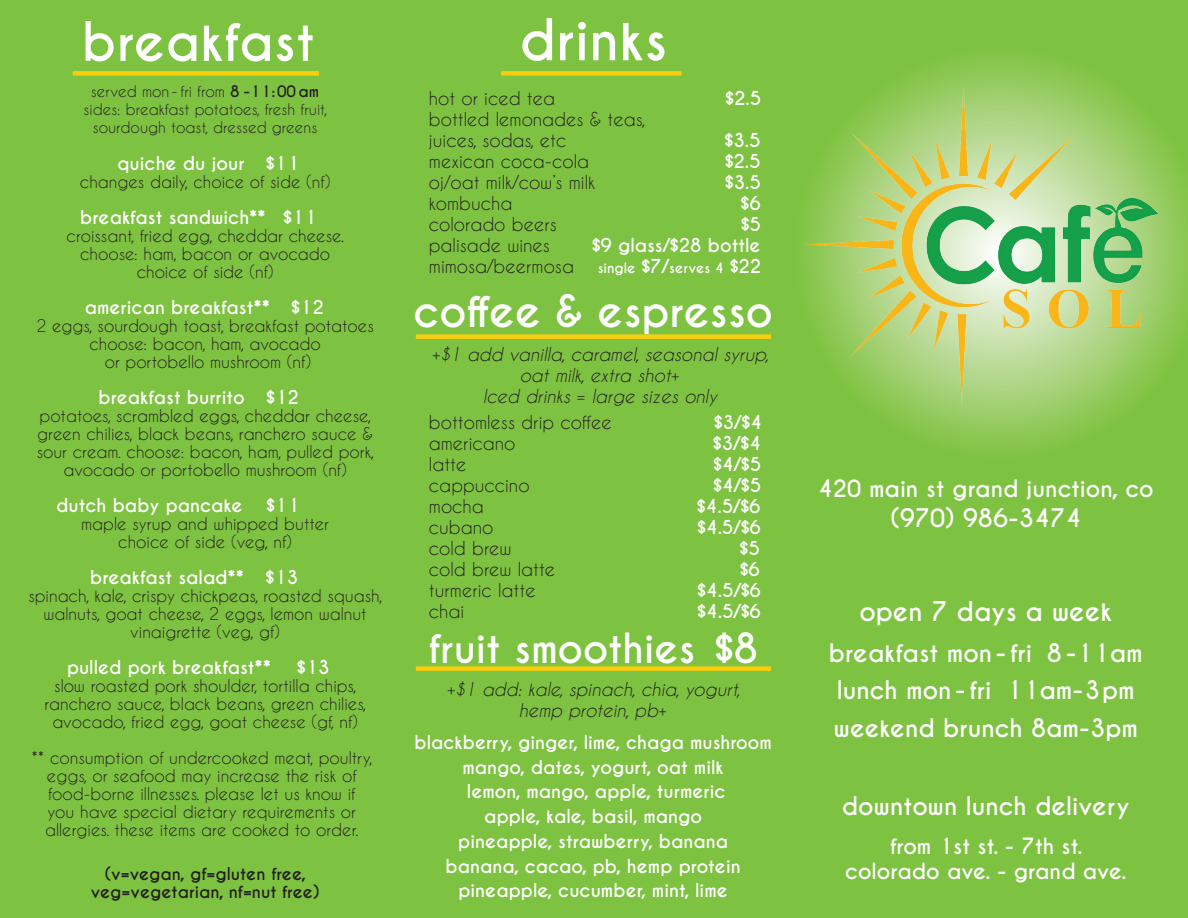
<style>
.page{position:relative;width:1188px;height:918px;background:#7ec241}
.page>*{position:absolute;margin:0;border:0;box-sizing:border-box;transform-origin:0 0}
.t1{font:700 54px "Caviar Dreams";color:#fff}
.t2{font:700 51px "Caviar Dreams";color:#fff}
.t3{font:700 42px "Caviar Dreams";color:#fff}
.t4{font:700 39px "Caviar Dreams";color:#fff}
.t5{font:700 25.5px "Caviar Dreams";color:#fff}
.t6{font:700 24px "Caviar Dreams";color:#fff}
.t7{font:700 22.5px "Caviar Dreams";color:#fff}
.t8{font:700 21px "Caviar Dreams";color:#fff}
.t9{font:700 18px "Caviar Dreams";color:#fff}
.t10{font:18px "Caviar Dreams";color:#231f20}
.t11{font:italic 18px "Caviar Dreams";color:#231f20}
.t12{font:16.5px/18px "Caviar Dreams";color:#231f20;text-align:center}
.t13{font:700 16.5px "Caviar Dreams";color:#231f20}
.t14{font:15.15px "Caviar Dreams";color:#231f20}
.t15{font:700 13.5px "Caviar Dreams";color:#fff}
.s1{font-weight:700}
.s2{font-size:18px}
</style>
<div class="page">
<svg style="left:887px;top:60px;width:301px;height:387px"></svg>
<img style="left:805px;top:77px;width:366px;height:332px">
<div style="left:73px;top:71px;width:246px;height:5px;background:#f9ce0f"></div>
<div style="left:501px;top:71px;width:181px;height:5px;background:#f9ce0f"></div>
<div style="left:416px;top:334px;width:355px;height:5px;background:#f9ce0f"></div>
<div style="left:416px;top:666px;width:355px;height:5px;background:#f9ce0f"></div>
<p class="t2" style="left:82px;top:11px;width:235px">breakfast</p>
<p class="t14" style="left:91px;top:82px;width:230px">served mon - fri from <span class="s1">8 -11:00 am</span></p>
<p class="t14" style="left:84px;top:100px;width:245px">sides: breakfast potatoes, fresh fruit,</p>
<p class="t14" style="left:93px;top:118px;width:226px">sourdough toast, dressed greens</p>
<p class="t9" style="left:118px;top:153px;width:184px">quiche du jour $11</p>
<p class="t12" style="left:80px;top:173px;width:252px">changes daily, choice of side (nf)</p>
<p class="t9" style="left:80px;top:207px;width:238px">breakfast sandwich** $11</p>
<p class="t12" style="left:67px;top:227px;width:279px">croissant, fried egg, cheddar cheese.</p>
<p class="t12" style="left:80px;top:245px;width:252px">choose: ham, bacon or avocado</p>
<p class="t12" style="left:137px;top:263px;width:138px">choice of side (nf)</p>
<p class="t9" style="left:85px;top:297px;width:241px">american breakfast** $12</p>
<p class="t12" style="left:36px;top:317px;width:339px">2 eggs, sourdough toast, breakfast potatoes</p>
<p class="t12" style="left:89px;top:335px;width:233px">choose: bacon, ham, avocado</p>
<p class="t12" style="left:105px;top:353px;width:208px">or portobello mushroom (nf)</p>
<p class="t9" style="left:98px;top:387px;width:202px">breakfast burrito $12</p>
<p class="t12" style="left:37px;top:407px;width:339px">potatoes, scrambled eggs, cheddar cheese, green chilies, black beans, ranchero sauce &amp; sour cream. choose: bacon, ham, pulled pork, avocado or portobello mushroom (nf)</p>
<p class="t9" style="left:56px;top:495px;width:188px">dutch baby pancake</p>
<p class="t9" style="left:266px;top:495px;width:35px">$11</p>
<p class="t12" style="left:81px;top:515px;width:250px">maple syrup and whipped butter</p>
<p class="t12" style="left:118px;top:533px;width:175px">choice of side (veg, nf)</p>
<p class="t9" style="left:90px;top:567px;width:210px">breakfast salad** $13</p>
<p class="t12" style="left:28px;top:587px;width:356px">spinach, kale, crispy chickpeas, roasted squash, walnuts, goat cheese, 2 eggs, lemon walnut vinaigrette (veg, gf)</p>
<p class="t9" style="left:67px;top:657px;width:205px">pulled pork breakfast**</p>
<p class="t9" style="left:297px;top:657px;width:34px">$13</p>
<p class="t12" style="left:44px;top:677px;width:323px">slow roasted pork shoulder, tortilla chips, ranchero sauce, black beans, green chilies,</p>
<p class="t12" style="left:52px;top:713px;width:307px">avocado, fried egg, goat cheese (gf, nf)</p>
<p class="t12" style="left:31px;top:749px;width:343px">** consumption of undercooked meat, poultry, eggs, or seafood may increase the risk of food-borne illnesses. please let us know if<br>you have special dietary requirements or allergies. these items are cooked to order.</p>
<p class="t13" style="left:105px;top:864px;width:203px">(v=vegan, gf=gluten free,</p>
<p class="t13" style="left:91px;top:882px;width:230px">veg=vegetarian, nf=nut free)</p>
<p class="t1" style="left:519px;top:7px;width:150px">drinks</p>
<p class="t10" style="left:429px;top:88px;width:128px">hot or iced tea</p>
<p class="t9" style="left:726px;top:88px;width:37px">$2.5</p>
<p class="t10" style="left:429px;top:109px;width:218px">bottled lemonades &amp; teas,</p>
<p class="t10" style="left:429px;top:130px;width:139px">juices, sodas, etc</p>
<p class="t9" style="left:725px;top:130px;width:37px">$3.5</p>
<p class="t10" style="left:429px;top:151px;width:162px">mexican coca-cola</p>
<p class="t9" style="left:725px;top:151px;width:37px">$2.5</p>
<p class="t10" style="left:429px;top:172px;width:168px">oj/oat milk/cow’s milk</p>
<p class="t9" style="left:725px;top:172px;width:37px">$3.5</p>
<p class="t10" style="left:429px;top:193px;width:85px">kombucha</p>
<p class="t9" style="left:741px;top:193px;width:21px">$6</p>
<p class="t10" style="left:429px;top:214px;width:129px">colorado beers</p>
<p class="t9" style="left:741px;top:214px;width:21px">$5</p>
<p class="t10" style="left:429px;top:235px;width:123px">palisade wines</p>
<p class="t9" style="left:592px;top:235px;width:170px">$9 glass/$28 bottle</p>
<p class="t10" style="left:429px;top:256px;width:147px">mimosa/beermosa</p>
<p class="t15" style="left:598px;top:260px;width:165px">single <span class="s2">$7/</span>serves 4 <span class="s2">$22</span></p>
<p class="t3" style="left:414px;top:286px;width:361px">coffee &amp; espresso</p>
<p class="t11" style="left:432px;top:344px;width:339px">+$1 add vanilla, caramel, seasonal syrup,</p>
<p class="t11" style="left:520px;top:365px;width:162px">oat milk, extra shot+</p>
<p class="t11" style="left:483px;top:386px;width:236px">Iced drinks = large sizes only</p>
<p class="t10" style="left:429px;top:411px;width:184px">bottomless drip coffee</p>
<p class="t9" style="left:714px;top:411px;width:49px">$3/$4</p>
<p class="t10" style="left:429px;top:432px;width:88px">americano</p>
<p class="t9" style="left:713px;top:432px;width:49px">$3/$4</p>
<p class="t10" style="left:429px;top:453px;width:39px">latte</p>
<p class="t9" style="left:713px;top:453px;width:49px">$4/$5</p>
<p class="t10" style="left:429px;top:474px;width:102px">cappuccino</p>
<p class="t9" style="left:713px;top:474px;width:49px">$4/$5</p>
<p class="t10" style="left:429px;top:495px;width:56px">mocha</p>
<p class="t9" style="left:697px;top:495px;width:65px">$4.5/$6</p>
<p class="t10" style="left:429px;top:516px;width:66px">cubano</p>
<p class="t9" style="left:697px;top:516px;width:65px">$4.5/$6</p>
<p class="t10" style="left:429px;top:537px;width:84px">cold brew</p>
<p class="t9" style="left:740px;top:537px;width:21px">$5</p>
<p class="t10" style="left:429px;top:558px;width:128px">cold brew latte</p>
<p class="t9" style="left:740px;top:558px;width:21px">$6</p>
<p class="t10" style="left:429px;top:579px;width:108px">turmeric latte</p>
<p class="t9" style="left:698px;top:579px;width:65px">$4.5/$6</p>
<p class="t10" style="left:429px;top:600px;width:37px">chai</p>
<p class="t9" style="left:697px;top:600px;width:65px">$4.5/$6</p>
<p class="t4" style="left:428px;top:624px;width:331px">fruit smoothies $8</p>
<p class="t11" style="left:447px;top:678px;width:295px">+$1 add: kale, spinach, chia, yogurt,</p>
<p class="t11" style="left:519px;top:699px;width:150px">hemp protein, pb+</p>
<p class="t9" style="left:414px;top:731px;width:359px">blackberry, ginger, lime, chaga mushroom</p>
<p class="t9" style="left:462px;top:756px;width:263px">mango, dates, yogurt, oat milk</p>
<p class="t9" style="left:467px;top:781px;width:260px">lemon, mango, apple, turmeric</p>
<p class="t9" style="left:484px;top:805px;width:219px">apple, kale, basil, mango</p>
<p class="t9" style="left:458px;top:830px;width:271px">pineapple, strawberry, banana</p>
<p class="t9" style="left:446px;top:855px;width:297px">banana, cacao, pb, hemp protein</p>
<p class="t9" style="left:458px;top:880px;width:271px">pineapple, cucumber, mint, lime</p>
<p class="t7" style="left:818px;top:475px;width:337px">420 main st grand junction, co</p>
<p class="t6" style="left:890px;top:504px;width:192px">(970) 986-3474</p>
<p class="t5" style="left:859px;top:596px;width:254px">open 7 days a week</p>
<p class="t6" style="left:829px;top:638px;width:316px">breakfast mon - fri 8 -11am</p>
<p class="t6" style="left:837px;top:676px;width:299px">lunch mon - fri 11am-3pm</p>
<p class="t6" style="left:834px;top:713px;width:306px">weekend brunch 8am-3pm</p>
<p class="t6" style="left:842px;top:791px;width:289px">downtown lunch delivery</p>
<p class="t8" style="left:890px;top:833px;width:194px">from 1st st. - 7th st.</p>
<p class="t8" style="left:845px;top:859px;width:283px">colorado ave. - grand ave.</p>
</div>
